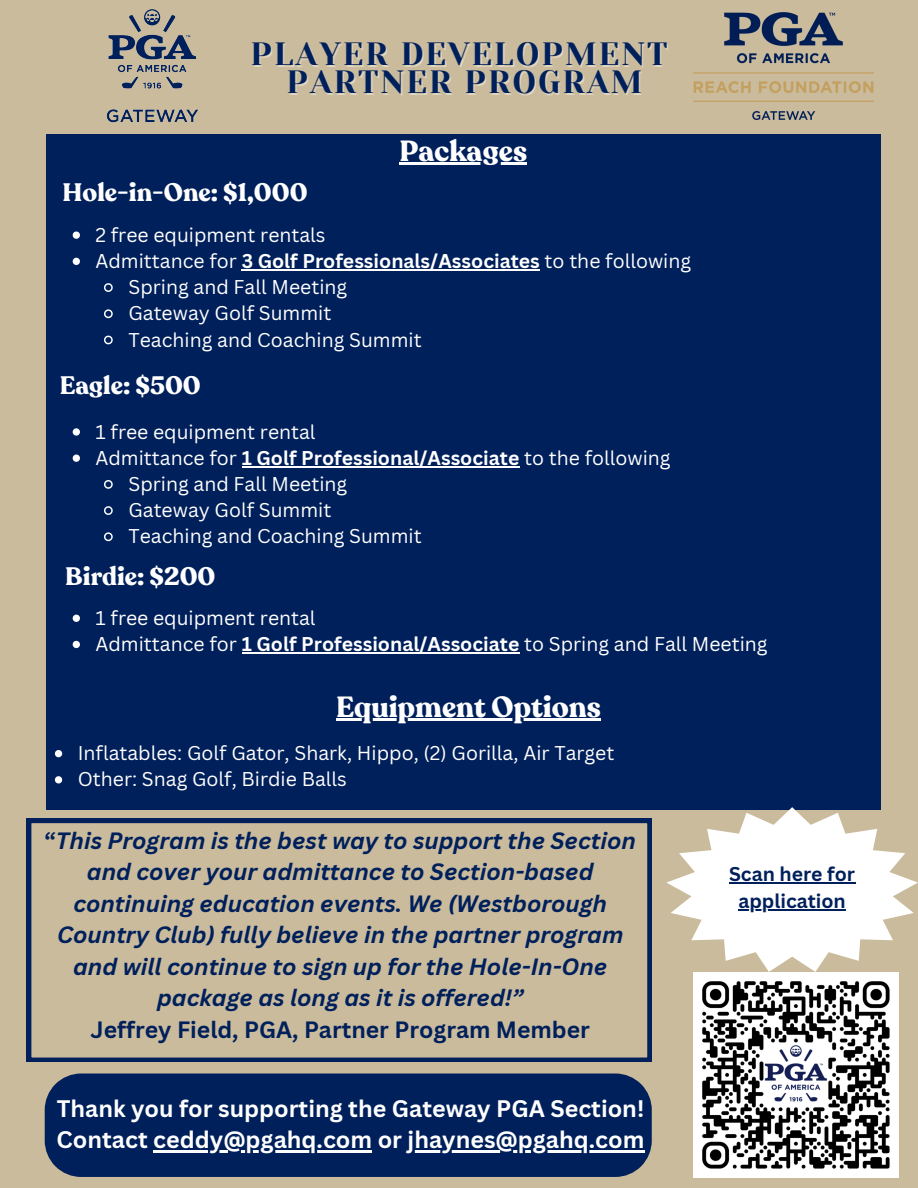
<style>
.page{position:relative;width:918px;height:1188px;background:#cbbb9d}
.page>*{position:absolute;margin:0;border:0;box-sizing:border-box;transform-origin:0 0}
.t1{font:32.1px "Yeseva One";letter-spacing:.06em;color:#00205b}
.t2{font:700 29.1px "Recoleta";color:#fff}
.t3{font:700 25.2px "Recoleta";color:#fff}
.t4{font:700 23.25px/31.5px "Canva Sans";color:#fff}
.t5{font:italic 700 22.95px/31.5px "Canva Sans";color:#00205b;text-align:center}
.t6{font:700 22.95px "Canva Sans";color:#00205b}
.t7{font:19.35px "Canva Sans";color:#fff}
.t8{font:700 19.35px "Canva Sans";color:#fff}
.t9{font:700 19.35px "Canva Sans";color:#00205b}
.s1{font-weight:400}
.s2{font-weight:700}
.s3{font-style:normal}
</style>
<div class="page">
<img style="left:106px;top:9px;width:92px;height:114px">
<img style="left:694px;top:13px;width:180px;height:107px">
<div style="left:45px;top:1074px;width:607px;height:103px;background:#00205b"></div>
<div style="left:46px;top:134px;width:834px;height:676px;background:#00205b"></div>
<svg style="left:55px;top:750px;width:7px;height:7px"></svg>
<svg style="left:55px;top:776px;width:7px;height:7px"></svg>
<svg style="left:666px;top:807px;width:252px;height:165px"></svg>
<hr style="left:729px;top:883px;width:126px;height:1px;background:#00205b">
<hr style="left:738px;top:910px;width:108px;height:1px;background:#00205b">
<img style="left:694px;top:972px;width:205px;height:205px">
<svg style="left:27px;top:819px;width:624px;height:243px"></svg>
<hr style="left:400px;top:162px;width:127px;height:3px;background:#fff">
<svg style="left:73px;top:232px;width:7px;height:7px"></svg>
<svg style="left:73px;top:258px;width:7px;height:7px"></svg>
<hr style="left:242px;top:269px;width:298px;height:2px;background:#fff">
<svg style="left:104px;top:283px;width:9px;height:9px"></svg>
<svg style="left:104px;top:309px;width:9px;height:10px"></svg>
<svg style="left:104px;top:335px;width:9px;height:10px"></svg>
<svg style="left:73px;top:428px;width:7px;height:8px"></svg>
<svg style="left:73px;top:455px;width:7px;height:7px"></svg>
<hr style="left:242px;top:466px;width:277px;height:2px;background:#fff">
<svg style="left:104px;top:480px;width:9px;height:9px"></svg>
<svg style="left:104px;top:506px;width:9px;height:9px"></svg>
<svg style="left:104px;top:532px;width:9px;height:10px"></svg>
<svg style="left:73px;top:615px;width:7px;height:7px"></svg>
<svg style="left:73px;top:641px;width:7px;height:7px"></svg>
<hr style="left:242px;top:652px;width:277px;height:2px;background:#fff">
<hr style="left:336px;top:718px;width:265px;height:3px;background:#fff">
<hr style="left:153px;top:1151px;width:219px;height:2px;background:#fff">
<hr style="left:408px;top:1151px;width:236px;height:2px;background:#fff">
<h3 class="t1" style="left:250px;top:36px;width:419px">PLAYER DEVELOPMENT</h3>
<h3 class="t1" style="left:286px;top:64px;width:357px">PARTNER PROGRAM</h3>
<h2 class="t3" style="left:63px;top:176px;width:247px">Hole-in-One: $1,000</h2>
<p class="t2" style="left:400px;top:132px;width:129px">Packages</p>
<p class="t7" style="left:95px;top:221px;width:232px">2 free equipment rentals</p>
<p class="t8" style="left:95px;top:247px;width:597px"><span class="s1">Admittance for</span> 3 Golf Professionals/Associates <span class="s1">to the following</span></p>
<p class="t7" style="left:128px;top:273px;width:220px">Spring and Fall Meeting</p>
<p class="t7" style="left:128px;top:300px;width:204px">Gateway Golf Summit</p>
<p class="t7" style="left:128px;top:326px;width:295px">Teaching and Coaching Summit</p>
<h3 class="t3" style="left:60px;top:368px;width:143px">Eagle: $500</h3>
<p class="t7" style="left:95px;top:418px;width:222px">1 free equipment rental</p>
<p class="t7" style="left:95px;top:444px;width:577px">Admittance for <span class="s2">1 Golf Professional/Associate</span> to the following</p>
<p class="t7" style="left:128px;top:470px;width:220px">Spring and Fall Meeting</p>
<p class="t7" style="left:128px;top:496px;width:204px">Gateway Golf Summit</p>
<p class="t7" style="left:128px;top:523px;width:295px">Teaching and Coaching Summit</p>
<p class="t3" style="left:65px;top:560px;width:152px">Birdie: $200</p>
<p class="t7" style="left:95px;top:604px;width:222px">1 free equipment rental</p>
<p class="t7" style="left:95px;top:630px;width:674px">Admittance for <span class="s2">1 Golf Professional/Associate</span> to Spring and Fall Meeting</p>
<h4 class="t2" style="left:336px;top:688px;width:266px">Equipment Options</h4>
<h1 class="t7" style="left:78px;top:740px;width:538px">Inflatables: Golf Gator, Shark, Hippo, (2) Gorilla, Air Target</h1>
<h2 class="t7" style="left:78px;top:766px;width:271px">Other: Snag Golf, Birdie Balls</h2>
<p class="t5" style="left:45px;top:824px;width:593px"><span class="s3">“</span>This Program is the best way to support the Section and cover your admittance to Section-based continuing education events. We (Westborough Country Club) fully believe in the partner program and will continue to sign up for the Hole-In-One package as long as it is offered!”</p>
<p class="t6" style="left:91px;top:1013px;width:501px">Jeffrey Field, PGA, Partner Program Member</p>
<p class="t4" style="left:57px;top:1092px;width:589px">Thank you for supporting the Gateway PGA Section!<br>Contact ceddy@pgahq.com or jhaynes@pgahq.com</p>
<h3 class="t9" style="left:729px;top:861px;width:127px">Scan here for</h3>
<h3 class="t9" style="left:738px;top:888px;width:109px">application</h3>
</div>
